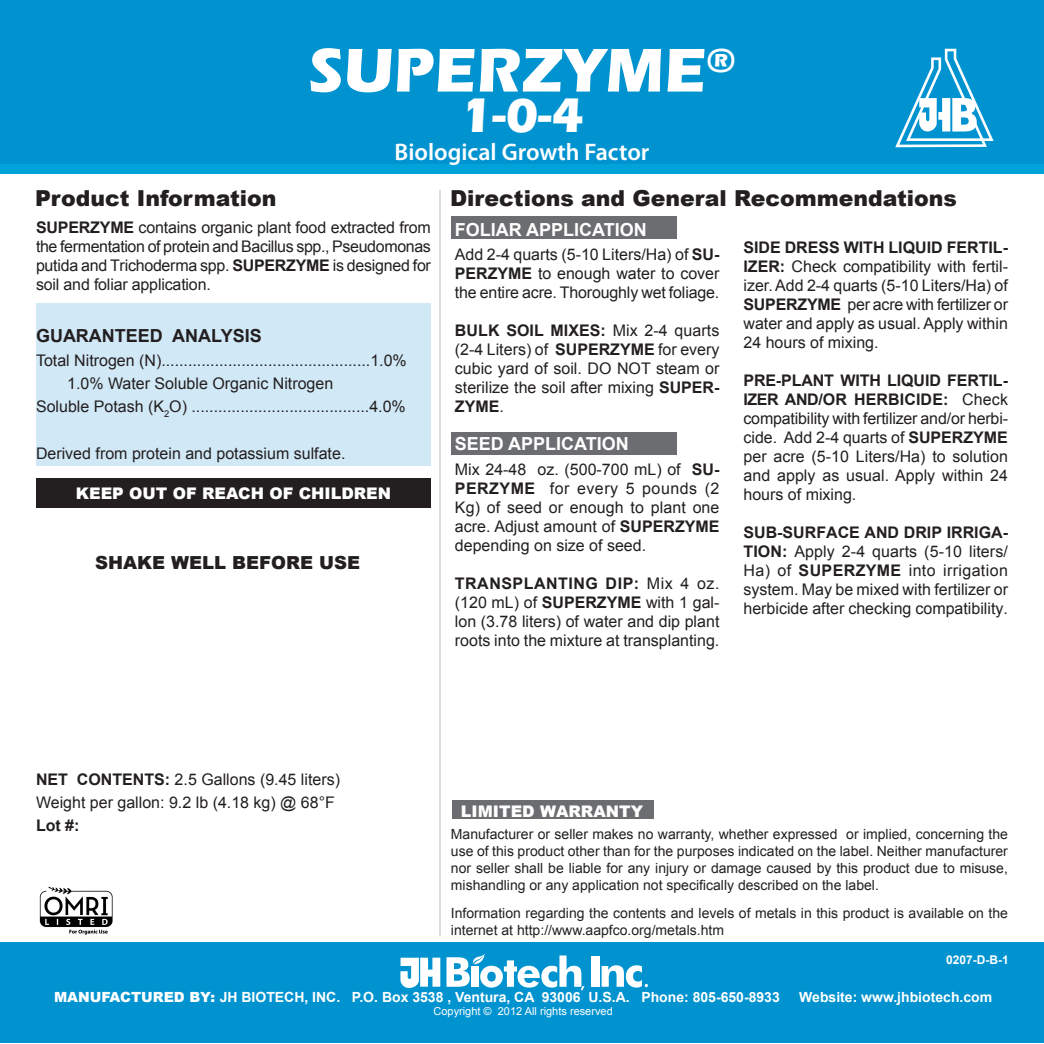
<style>
.page{position:relative;width:1044px;height:1044px;background:#fff}
.page>*{position:absolute;margin:0;border:0;box-sizing:border-box;transform-origin:0 0}
.t1{font:700 64px "Eras ITC";color:#fff}
.t2{font:700 50px "Eras ITC";color:#fff}
.t3{font:600 24px "Myriad Pro";color:#fff}
.t4{font:900 22px "Arial";color:#231f20}
.t5{font:700 18px "Arial";color:#fff}
.t6{font:700 18px "Arial";color:#231f20}
.t7{font:900 18px "Arial";color:#231f20}
.Body_Text{font:16px/19px "Arial";color:#231f20;text-align:justify}
.t8{font:900 16px "Arial";color:#fff}
.Body_Text-2{font:700 16px "Arial";color:#231f20}
.Body_Text-3{font:14px/16.8px "Arial";color:#231f20;text-align:justify}
.Body_Text-4{font:700 14px "Arial";color:#fff}
.t9{font:700 12px "Arial";color:#fff}
.t10{font:11px "Arial";color:#fff}
.s1{font-weight:700}
.s2{font-weight:900}
</style>
<div class="page">
<div style="left:0;top:0;width:1044px;height:167px;background:#0093d0"></div>
<div style="left:36px;top:304px;width:395px;height:162px;background:#d1e8f6"></div>
<div style="left:36px;top:478px;width:395px;height:29px;background:#231f20"></div>
<div style="left:452px;top:801px;width:202px;height:18px;background:#6c6d70"></div>
<hr style="left:439px;top:190px;width:2px;height:746px;background:#dcdddf">
<div style="left:451px;top:217px;width:225px;height:22px;background:#6c6d70"></div>
<div style="left:451px;top:432px;width:225px;height:23px;background:#6c6d70"></div>
<div style="left:0;top:164px;width:1044px;height:10px;background:#00a3d9"></div>
<svg style="left:895px;top:48px;width:99px;height:100px"></svg>
<div style="left:1px;top:943px;width:1043px;height:100px;background:#0093d0"></div>
<svg style="left:400px;top:958px;width:40px;height:30px"></svg>
<svg style="left:447px;top:954px;width:137px;height:36px"></svg>
<div style="left:591px;top:957px;width:9px;height:30px;background:#fff"></div>
<svg style="left:602px;top:965px;width:46px;height:23px"></svg>
<img style="left:40px;top:886px;width:72px;height:49px">
<p class="t1" style="left:308px;top:33px;width:429px">SUPERZYME<sup>®</sup></p>
<p class="t2" style="left:460px;top:86px;width:126px">1-0-4</p>
<p class="t3" style="left:395px;top:137px;width:256px">Biological Growth Factor</p>
<p class="t4" style="left:35px;top:182px;width:243px">Product Information</p>
<p class="Body_Text" style="left:36px;top:218px;width:396px"><span class="s1">SUPERZYME</span> contains organic plant food extracted from the fermentation of protein and Bacillus spp., Pseudomonas putida and Trichoderma spp. <span class="s1">SUPERZYME</span> is designed for soil and foliar application.</p>
<p class="t6" style="left:36px;top:324px;width:227px">GUARANTEED ANALYSIS</p>
<p class="Body_Text" style="left:36px;top:351px;width:372px">Total Nitrogen (N)...............................................1.0%</p>
<p class="Body_Text" style="left:67px;top:374px;width:268px">1.0% Water Soluble Organic Nitrogen</p>
<p class="Body_Text" style="left:36px;top:397px;width:371px">Soluble Potash (K<sub>2</sub>O) ........................................4.0%</p>
<p class="Body_Text" style="left:36px;top:444px;width:311px">Derived from protein and potassium sulfate.</p>
<p class="t8" style="left:76px;top:482px;width:317px">KEEP OUT OF REACH OF CHILDREN</p>
<p class="t7" style="left:95px;top:550px;width:266px">SHAKE WELL BEFORE USE</p>
<p class="t4" style="left:450px;top:182px;width:509px">Directions and General Recommendations</p>
<p class="t5" style="left:455px;top:217px;width:193px">FOLIAR APPLICATION</p>
<p class="Body_Text" style="left:455px;top:245px;width:266px">Add 2-4 quarts (5-10 Liters/Ha) of <span class="s1">SU-PERZYME</span> to enough water to cover the entire acre. Thoroughly wet foliage.</p>
<p class="Body_Text" style="left:455px;top:321px;width:266px"><span class="s1">BULK SOIL MIXES:</span> Mix 2-4 quarts (2-4 Liters) of <span class="s1">SUPERZYME</span> for every cubic yard of soil. DO NOT steam or sterilize the soil after mixing <span class="s1">SUPER-ZYME</span>.</p>
<p class="t5" style="left:455px;top:432px;width:176px">SEED APPLICATION</p>
<p class="Body_Text" style="left:455px;top:460px;width:266px">Mix 24-48 oz. (500-700 mL) of <span class="s1">SU-PERZYME</span> for every 5 pounds (2<br>Kg) of seed or enough to plant one acre. Adjust amount of <span class="s1">SUPERZYME </span>depending on size of seed.</p>
<p class="Body_Text" style="left:455px;top:574px;width:266px"><span class="s1">TRANSPLANTING DIP:</span> Mix 4 oz. (120 mL) of <span class="s1">SUPERZYME</span> with 1 gal&shy;lon (3.78 liters) of water and dip plant roots into the mixture at transplanting.</p>
<p class="Body_Text" style="left:743px;top:238px;width:266px"><span class="s1">SIDE DRESS WITH LIQUID FERTIL-IZER:</span> Check compatibility with fertil&shy;izer. Add 2-4 quarts (5-10 Liters/Ha) of <span class="s1">SUPERZYME</span> per acre with fertilizer or water and apply as usual. Apply within 24 hours of mixing.</p>
<p class="Body_Text" style="left:743px;top:371px;width:266px"><span class="s1">PRE-PLANT WITH LIQUID FERTIL-IZER AND/OR HERBICIDE:</span> Check compatibility with fertilizer and/or herbi&shy;cide. Add 2-4 quarts of <span class="s1">SUPERZYME </span>per acre (5-10 Liters/Ha) to solution and apply as usual. Apply within 24 hours of mixing.</p>
<p class="Body_Text" style="left:743px;top:523px;width:266px"><span class="s1">SUB-SURFACE AND DRIP IRRIGA-TION:</span> Apply 2-4 quarts (5-10 liters/ Ha) of <span class="s1">SUPERZYME</span> into irrigation system. May be mixed with fertilizer or herbicide after checking compatibility.</p>
<p class="Body_Text" style="left:36px;top:770px;width:306px"><span class="s1">NET CONTENTS:</span> 2.5 Gallons (9.45 liters)</p>
<p class="Body_Text" style="left:36px;top:793px;width:300px">Weight per gallon: 9.2 lb (4.18 kg) @ 68°F</p>
<p class="Body_Text-2" style="left:36px;top:815px;width:45px">Lot #:</p>
<p class="t8" style="left:461px;top:800px;width:184px">LIMITED WARRANTY</p>
<p class="Body_Text-3" style="left:451px;top:826px;width:559px">Manufacturer or seller makes no warranty, whether expressed or implied, concerning the use of this product other than for the purposes indicated on the label. Neither manufacturer nor seller shall be liable for any injury or damage caused by this product due to misuse, mishandling or any application not specifically described on the label.</p>
<p class="Body_Text-3" style="left:451px;top:905px;width:559px">Information regarding the contents and levels of metals in this product is available on the internet at http://www.aapfco.org/metals.htm</p>
<p class="t9" style="left:946px;top:952px;width:64px">0207-D-B-1</p>
<p class="Body_Text-4" style="left:54px;top:987px;width:727px"><span class="s2">MANUFACTURED BY:</span> JH BIOTECH, INC. P.O. Box 3538 , Ventura, CA 93006 U.S.A. Phone: 805-650-8933</p>
<p class="Body_Text-4" style="left:799px;top:987px;width:194px">Website: www.jhbiotech.com</p>
<p class="t10" style="left:434px;top:1004px;width:181px">Copyright © 2012 All rights reserved</p>
</div>
